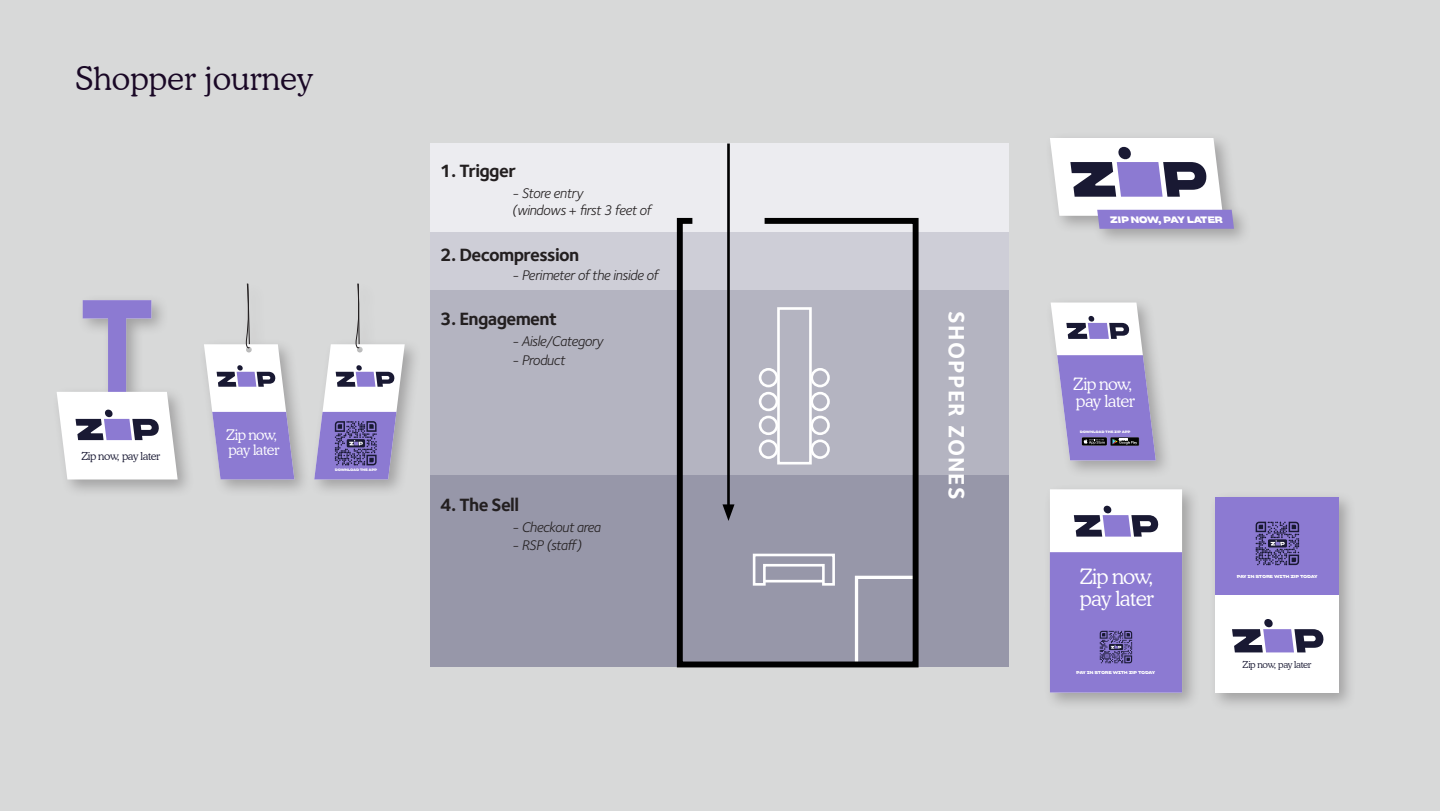
<style>
.page{position:relative;width:1440px;height:811px;background:#fff}
.page>*{position:absolute;margin:0;border:0;box-sizing:border-box;transform-origin:0 0}
.t1{font:300 32px "Cooper BT";color:#1a0826}
.t2{font:700 23px "Foundry Sterling";letter-spacing:.05em;color:#fff}
.t3{font:300 21px/22px "Cooper BT";letter-spacing:-.035em;color:#fff}
.t4{font:700 18.4px "Foundry Sterling";letter-spacing:-.035em;color:#231f20}
.t5{font:300 16.8px/17.6px "Cooper BT";letter-spacing:-.035em;color:#fff}
.t6{font:italic 14.4px/16.4px "Foundry Sterling";letter-spacing:-.035em;color:#231f20}
.t7{font:300 14.4px/15.2px "Cooper BT";letter-spacing:-.035em;color:#fff}
.t8{font:300 11px "Cooper BT";letter-spacing:-.04em;color:#191933}
.t9{font:300 9.6px "Cooper BT";letter-spacing:-.035em;color:#191933}
.t10{font:9.2px "Sharp Grotesk Sm Bold 25";color:#fff}
.t11{font:4.2px "Sharp Grotesk Sm Bold 25";color:#fff}
.t12{font:3.4px "Sharp Grotesk Sm Bold 25";color:#fff;scale:.95 1}
.t13{font:3.2px "Sharp Grotesk Sm Bold 25";color:#fff}
</style>
<div class="page">
<div style="left:0;top:0;width:1440px;height:810px;background:#d8d9d9"></div>
<div style="left:431px;top:143px;width:578px;height:89px;background:#ececf0"></div>
<div style="left:431px;top:232px;width:578px;height:59px;background:#ceced7"></div>
<div style="left:431px;top:290px;width:578px;height:187px;background:#b4b4c1"></div>
<div style="left:431px;top:475px;width:578px;height:191px;background:#9797a9"></div>
<hr style="left:727px;top:143px;width:3px;height:366px;background:#000">
<svg style="left:674px;top:215px;width:248px;height:453px"></svg>
<div style="left:1045px;top:132px;width:206px;height:115px;background:#231f20;opacity:.3"></div>
<svg style="left:1050px;top:138px;width:184px;height:90px;background:#bdb8d1"></svg>
<div style="left:51px;top:293px;width:144px;height:204px;background:#231f20;opacity:.3"></div>
<svg style="left:51px;top:300px;width:127px;height:179px"></svg>
<div style="left:199px;top:279px;width:224px;height:218px;background:#231f20;opacity:.3"></div>
<svg style="left:204px;top:282px;width:90px;height:197px"></svg>
<svg style="left:314px;top:282px;width:91px;height:197px"></svg>
<div style="left:1043px;top:483px;width:157px;height:227px;background:#231f20;opacity:.3"></div>
<div style="left:1050px;top:489px;width:132px;height:203px;background:#fff"></div>
<div style="left:1050px;top:552px;width:132px;height:140px;background:#8c7ad2"></div>
<svg style="left:1074px;top:505px;width:85px;height:31px"></svg>
<svg style="left:1100px;top:630px;width:32px;height:33px"></svg>
<div style="left:1209px;top:491px;width:148px;height:219px;background:#231f20;opacity:.3"></div>
<div style="left:1215px;top:594px;width:124px;height:98px;background:#fff"></div>
<svg style="left:1232px;top:619px;width:92px;height:33px"></svg>
<div style="left:1215px;top:497px;width:124px;height:97px;background:#8c7ad2"></div>
<svg style="left:1256px;top:521px;width:43px;height:44px"></svg>
<div style="left:1045px;top:296px;width:129px;height:183px;background:#231f20;opacity:.3"></div>
<svg style="left:1051px;top:302px;width:105px;height:158px;background:#aca2d2"></svg>
<p class="t1" style="left:75px;top:59px;width:239px">Shopper journey</p>
<p class="t8" style="left:81px;top:449px;width:81px">Zip now, pay later</p>
<p class="t7" style="left:226px;top:426px;width:55px">Zip now, pay later</p>
<p class="t12" style="left:335px;top:467px;width:47px">DOWNLOAD THE APP</p>
<p class="t4" style="left:440px;top:160px;width:77px">1. Trigger</p>
<p class="t6" style="left:512px;top:185px;width:141px">- Store entry<br>(windows + first 3 feet of</p>
<p class="t4" style="left:440px;top:243px;width:141px">2. Decompression</p>
<p class="t6" style="left:512px;top:267px;width:148px">- Perimeter of the inside of</p>
<p class="t4" style="left:440px;top:308px;width:119px">3. Engagement</p>
<p class="t6" style="left:512px;top:333px;width:93px">- Aisle/Category</p>
<p class="t6" style="left:512px;top:351px;width:55px">- Product</p>
<p class="t4" style="left:440px;top:493px;width:81px">4. The Sell</p>
<p class="t6" style="left:512px;top:518px;width:90px">- Checkout area</p>
<p class="t6" style="left:512px;top:536px;width:71px">- RSP (staff)</p>
<p class="t2" style="left:970px;top:311px;width:189px;rotate:90deg">SHOPPER ZONES</p>
<p class="t10" style="left:1111px;top:211px;width:116px">ZIP NOW, PAY LATER</p>
<p class="t5" style="left:1073px;top:374px;width:63px">Zip now, pay later</p>
<p class="t13" style="left:1080px;top:429px;width:53px">DOWNLOAD THE ZIP APP</p>
<p class="t3" style="left:1080px;top:565px;width:76px">Zip now, pay later</p>
<p class="t11" style="left:1077px;top:668px;width:81px">PAY IN STORE WITH ZIP TODAY</p>
<p class="t11" style="left:1237px;top:572px;width:83px">PAY IN STORE WITH ZIP TODAY</p>
<p class="t9" style="left:1243px;top:658px;width:70px">Zip now, pay later</p>
</div>
